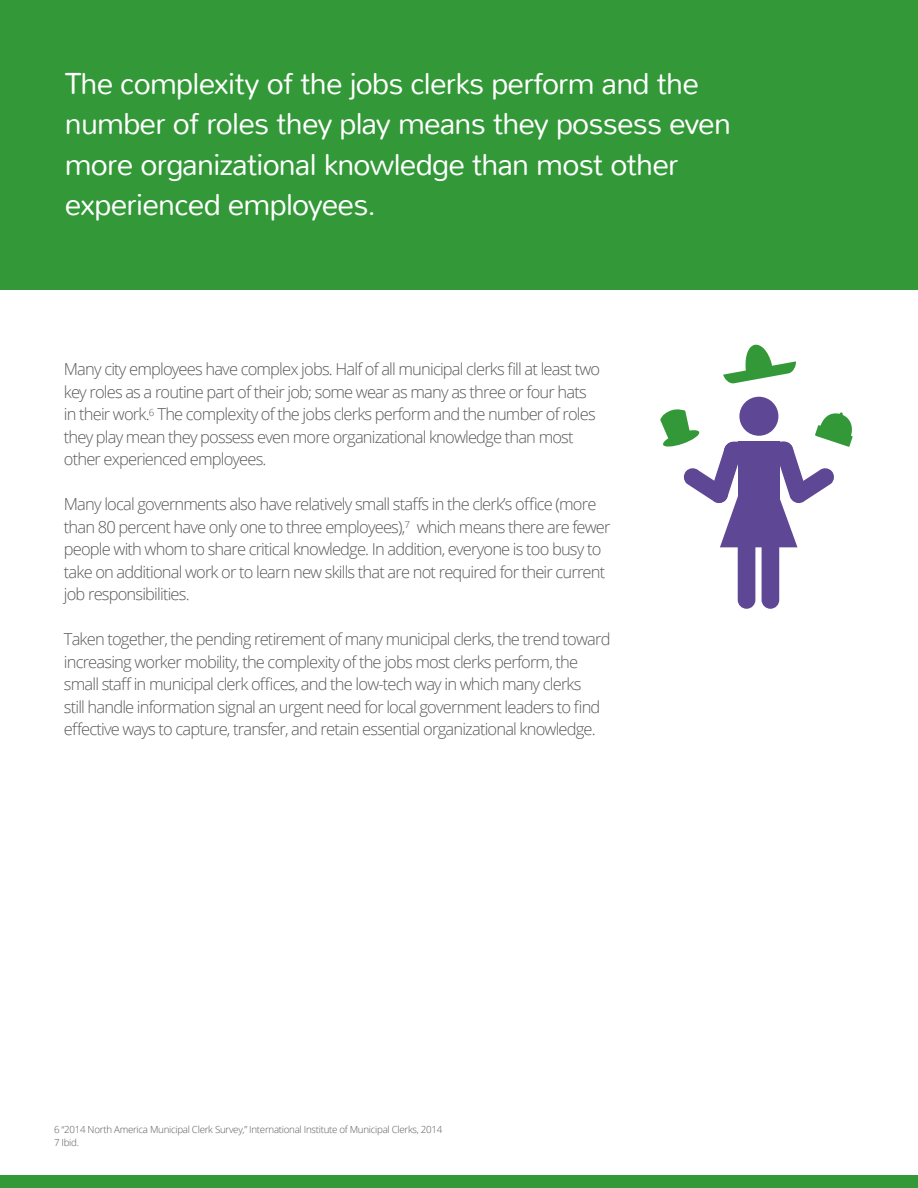
<style>
.page{position:relative;width:918px;height:1188px;background:#fff}
.page>*{position:absolute;margin:0;border:0;box-sizing:border-box;transform-origin:0 0}
.t1{font:300 30px/40.5px "Nunito";letter-spacing:-.025em;color:#fff}
.t2{font:300 16.5px/22.5px "Open Sans";letter-spacing:-.05em;color:#58595b}
.t3{font:300 9.75px/13.5px "Open Sans";letter-spacing:-.03em;color:#58595b}
</style>
<div class="page">
<div style="left:0;top:0;width:918px;height:289px;background:#339938"></div>
<div style="left:739px;top:397px;width:39px;height:39px;background:#5e4794;border-radius:50%"></div>
<div style="left:762px;top:506px;width:17px;height:103px;background:#5e4794;border-radius:9px"></div>
<div style="left:738px;top:506px;width:17px;height:103px;background:#5e4794;border-radius:9px"></div>
<svg style="left:723px;top:344px;width:73px;height:40px"></svg>
<svg style="left:660px;top:408px;width:193px;height:139px"></svg>
<div style="left:0;top:1175px;width:918px;height:13px;background:#339938"></div>
<h1 class="t1" style="left:65px;top:64px;width:668px">The complexity of the jobs clerks perform and the number of roles they play means they possess even more organizational knowledge than most other experienced employees.</h1>
<p class="t2" style="left:64px;top:358px;width:538px">Many city employees have complex jobs. Half of all municipal clerks fill at least two key roles as a routine part of their job; some wear as many as three or four hats in their work.<sup>6</sup> The complexity of the jobs clerks perform and the number of roles they play mean they possess even more organizational knowledge than most other experienced employees.</p>
<p class="t2" style="left:64px;top:493px;width:548px">Many local governments also have relatively small staffs in the clerk’s office (more than 80 percent have only one to three employees),<sup>7</sup> which means there are fewer people with whom to share critical knowledge. In addition, everyone is too busy to take on additional work or to learn new skills that are not required for their current job responsibilities.</p>
<p class="t2" style="left:64px;top:628px;width:548px">Taken together, the pending retirement of many municipal clerks, the trend toward increasing worker mobility, the complexity of the jobs most clerks perform, the small staff in municipal clerk offices, and the low-tech way in which many clerks<br>still handle information signal an urgent need for local government leaders to find effective ways to capture, transfer, and retain essential organizational knowledge.</p>
<p class="t3" style="left:54px;top:1122px;width:390px">6 “2014 North America Municipal Clerk Survey,” International Institute of Municipal Clerks, 2014<br>7 Ibid.</p>
</div>
